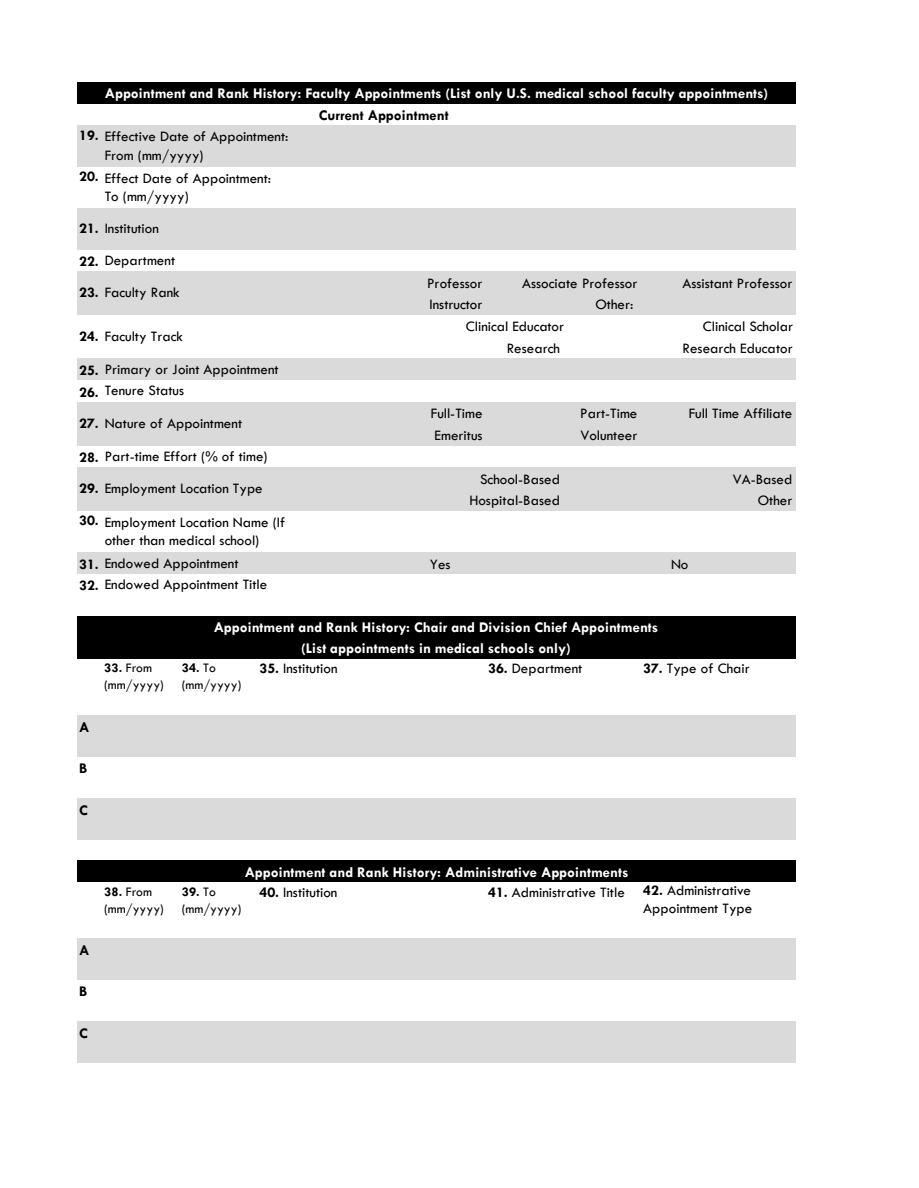
<style>
.page{position:relative;width:919px;height:1188px;background:#fff}
.page>*{position:absolute;margin:0;border:0;box-sizing:border-box;transform-origin:0 0}
.t1{font:15px/21.8px "Tw Cen";color:#000;text-align:right}
.t2{font:700 15px "Tw Cen";color:#fff}
.t3{font:700 15px "Tw Cen";color:#000}
.t4{font:13.5px/17px "Tw Cen";letter-spacing:.005em;color:#000}
.s1{font-weight:700}
</style>
<div class="page">
<div style="left:77px;top:82px;width:718px;height:22px;background:#000"></div>
<div style="left:77px;top:125px;width:718px;height:42px;background:#dadada"></div>
<div style="left:77px;top:208px;width:718px;height:42px;background:#dadada"></div>
<div style="left:77px;top:271px;width:718px;height:44px;background:#dadada"></div>
<div style="left:77px;top:358px;width:718px;height:22px;background:#dadada"></div>
<div style="left:77px;top:402px;width:718px;height:44px;background:#dadada"></div>
<div style="left:77px;top:467px;width:718px;height:44px;background:#dadada"></div>
<div style="left:77px;top:552px;width:718px;height:22px;background:#dadada"></div>
<div style="left:77px;top:616px;width:718px;height:43px;background:#000"></div>
<div style="left:77px;top:715px;width:718px;height:42px;background:#dadada"></div>
<div style="left:77px;top:798px;width:718px;height:42px;background:#dadada"></div>
<div style="left:77px;top:860px;width:718px;height:22px;background:#000"></div>
<div style="left:77px;top:939px;width:718px;height:41px;background:#dadada"></div>
<div style="left:77px;top:1021px;width:718px;height:42px;background:#dadada"></div>
<p class="t2" style="left:105px;top:84px;width:664px">Appointment and Rank History: Faculty Appointments (List only U.S. medical school faculty appointments)</p>
<p class="t1" style="left:79px;top:125px;width:211px"><span class="s1">19.</span> Effective Date of Appointment:</p>
<p class="t1" style="left:79px;top:167px;width:193px"><span class="s1">20.</span> Effect Date of Appointment:</p>
<p class="t1" style="left:79px;top:217px;width:81px"><span class="s1">21.</span> Institution</p>
<p class="t1" style="left:105px;top:144px;width:100px">From (mm/yyyy)</p>
<p class="t1" style="left:105px;top:185px;width:85px">To (mm/yyyy)</p>
<p class="t1" style="left:79px;top:249px;width:97px"><span class="s1">22.</span> Department</p>
<p class="t1" style="left:79px;top:282px;width:102px"><span class="s1">23.</span> Faculty Rank</p>
<p class="t1" style="left:79px;top:325px;width:105px"><span class="s1">24.</span> Faculty Track</p>
<p class="t1" style="left:79px;top:358px;width:201px"><span class="s1">25.</span> Primary or Joint Appointment</p>
<p class="t1" style="left:79px;top:380px;width:106px"><span class="s1">26.</span> Tenure Status</p>
<p class="t1" style="left:79px;top:412px;width:164px"><span class="s1">27.</span> Nature of Appointment</p>
<p class="t1" style="left:79px;top:445px;width:190px"><span class="s1">28.</span> Part-time Effort (% of time)</p>
<p class="t1" style="left:79px;top:478px;width:185px"><span class="s1">29.</span> Employment Location Type</p>
<p class="t1" style="left:79px;top:511px;width:207px"><span class="s1">30.</span> Employment Location Name (If</p>
<p class="t1" style="left:105px;top:530px;width:156px">other than medical school)</p>
<p class="t1" style="left:79px;top:552px;width:161px"><span class="s1">31.</span> Endowed Appointment</p>
<p class="t1" style="left:79px;top:574px;width:190px"><span class="s1">32.</span> Endowed Appointment Title</p>
<p class="t3" style="left:318px;top:106px;width:131px">Current Appointment</p>
<p class="t1" style="left:427px;top:272px;width:57px">Professor</p>
<p class="t1" style="left:522px;top:272px;width:117px">Associate Professor</p>
<p class="t1" style="left:682px;top:272px;width:111px">Assistant Professor</p>
<p class="t1" style="left:429px;top:294px;width:54px">Instructor</p>
<p class="t1" style="left:595px;top:294px;width:40px">Other:</p>
<p class="t1" style="left:465px;top:316px;width:100px">Clinical Educator<br>Research</p>
<p class="t1" style="left:682px;top:316px;width:112px">Clinical Scholar<br>Research Educator</p>
<p class="t1" style="left:430px;top:403px;width:53px">Full-Time</p>
<p class="t1" style="left:580px;top:403px;width:59px">Part-Time</p>
<p class="t1" style="left:688px;top:403px;width:105px">Full Time Affiliate</p>
<p class="t1" style="left:434px;top:424px;width:49px">Emeritus</p>
<p class="t1" style="left:580px;top:424px;width:58px">Volunteer</p>
<p class="t1" style="left:480px;top:468px;width:81px">School-Based</p>
<p class="t1" style="left:732px;top:468px;width:61px">VA-Based</p>
<p class="t1" style="left:469px;top:490px;width:92px">Hospital-Based</p>
<p class="t1" style="left:757px;top:490px;width:36px">Other</p>
<p class="t1" style="left:429px;top:553px;width:22px">Yes</p>
<p class="t1" style="left:670px;top:553px;width:19px">No</p>
<p class="t3" style="left:79px;top:718px;width:12px">A</p>
<p class="t3" style="left:79px;top:760px;width:9px">B</p>
<p class="t3" style="left:79px;top:801px;width:10px">C</p>
<p class="t2" style="left:213px;top:618px;width:446px">Appointment and Rank History: Chair and Division Chief Appointments</p>
<p class="t2" style="left:301px;top:639px;width:271px">(List appointments in medical schools only)</p>
<p class="t1" style="left:259px;top:658px;width:79px"><span class="s1">35.</span> Institution</p>
<p class="t1" style="left:488px;top:658px;width:96px"><span class="s1">36.</span> Department</p>
<p class="t1" style="left:642px;top:658px;width:108px"><span class="s1">37.</span> Type of Chair</p>
<p class="t4" style="left:104px;top:660px;width:61px"><span class="s1">33.</span> From (mm/yyyy)</p>
<p class="t4" style="left:182px;top:660px;width:61px"><span class="s1">34.</span> To (mm/yyyy)</p>
<p class="t3" style="left:79px;top:941px;width:12px">A</p>
<p class="t3" style="left:79px;top:983px;width:9px">B</p>
<p class="t3" style="left:79px;top:1024px;width:10px">C</p>
<p class="t2" style="left:244px;top:863px;width:385px">Appointment and Rank History: Administrative Appointments</p>
<p class="t4" style="left:104px;top:883px;width:61px"><span class="s1">38.</span> From (mm/yyyy)</p>
<p class="t4" style="left:182px;top:883px;width:61px"><span class="s1">39.</span> To (mm/yyyy)</p>
<p class="t1" style="left:259px;top:881px;width:79px"><span class="s1">40.</span> Institution</p>
<p class="t1" style="left:488px;top:881px;width:138px"><span class="s1">41.</span> Administrative Title</p>
<p class="t1" style="left:643px;top:881px;width:110px;line-height:18.6px;text-align:left"><span class="s1">42.</span> Administrative<br>Appointment Type</p>
</div>
